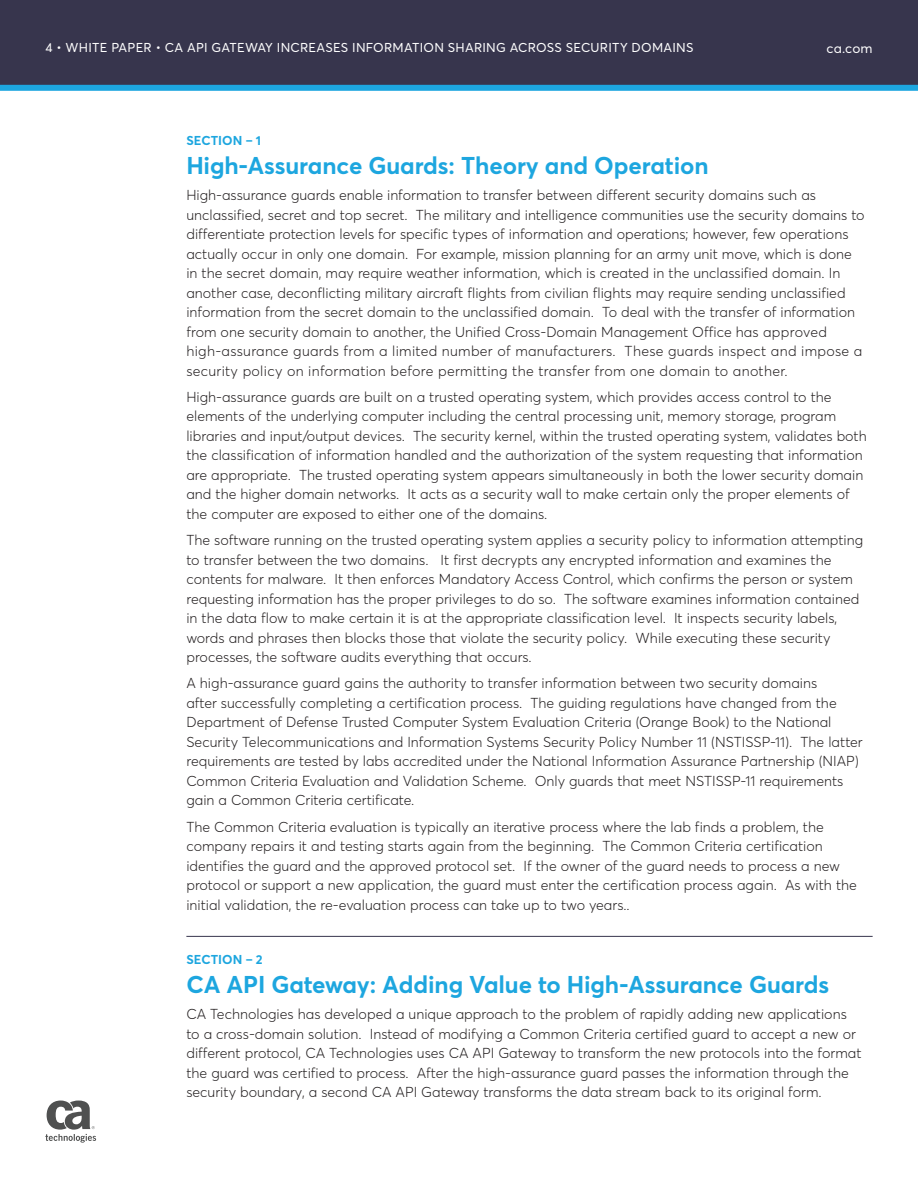
<style>
.page{position:relative;width:918px;height:1188px;background:#fff}
.page>*{position:absolute;margin:0;border:0;box-sizing:border-box;transform-origin:0 0}
.t1{font:700 24px "Averta";letter-spacing:-.005em;color:#1da6df}
.t2{font:300 14.25px/19.5px "Averta";color:#231f20}
.t3{font:13.5px "Averta";color:#fff}
.t4{font:12.75px "Averta";letter-spacing:.02em;color:#fff}
.t5{font:700 12.75px "Averta";letter-spacing:.005em;color:#1da6df}
</style>
<div class="page">
<svg style="left:0;top:0;width:918px;height:91px;background:#353c56"></svg>
<svg style="left:45px;top:1101px;width:51px;height:42px"></svg>
<hr style="left:186px;top:936px;width:687px;height:1px;background:#37354d">
<p class="t4" style="left:45px;top:40px;width:650px">4 • WHITE PAPER • CA API GATEWAY INCREASES INFORMATION SHARING ACROSS SECURITY DOMAINS</p>
<p class="t3" style="left:827px;top:40px;width:48px">ca.com</p>
<p class="t5" style="left:186px;top:132px;width:76px">SECTION – 1</p>
<h1 class="t1" style="left:186px;top:150px;width:524px">High-Assurance Guards: Theory and Operation</h1>
<p class="t2" style="left:186px;top:185px;width:680px">High-assurance guards enable information to transfer between different security domains such as unclassified, secret and top secret. The military and intelligence communities use the security domains to differentiate protection levels for specific types of information and operations; however, few operations actually occur in only one domain. For example, mission planning for an army unit move, which is done in the secret domain, may require weather information, which is created in the unclassified domain. In another case, deconflicting military aircraft flights from civilian flights may require sending unclassified information from the secret domain to the unclassified domain. To deal with the transfer of information from one security domain to another, the Unified Cross-Domain Management Office has approved high-assurance guards from a limited number of manufacturers. These guards inspect and impose a security policy on information before permitting the transfer from one domain to another.</p>
<p class="t2" style="left:186px;top:387px;width:682px">High-assurance guards are built on a trusted operating system, which provides access control to the elements of the underlying computer including the central processing unit, memory storage, program libraries and input/output devices. The security kernel, within the trusted operating system, validates both the classification of information handled and the authorization of the system requesting that information are appropriate. The trusted operating system appears simultaneously in both the lower security domain and the higher domain networks. It acts as a security wall to make certain only the proper elements of the computer are exposed to either one of the domains.</p>
<p class="t2" style="left:186px;top:530px;width:678px">The software running on the trusted operating system applies a security policy to information attempting to transfer between the two domains. It first decrypts any encrypted information and examines the contents for malware. It then enforces Mandatory Access Control, which confirms the person or system requesting information has the proper privileges to do so. The software examines information contained in the data flow to make certain it is at the appropriate classification level. It inspects security labels, words and phrases then blocks those that violate the security policy. While executing these security processes, the software audits everything that occurs.</p>
<p class="t2" style="left:186px;top:674px;width:678px">A high-assurance guard gains the authority to transfer information between two security domains<br>after successfully completing a certification process. The guiding regulations have changed from the Department of Defense Trusted Computer System Evaluation Criteria (Orange Book) to the National Security Telecommunications and Information Systems Security Policy Number 11 (NSTISSP-11). The latter requirements are tested by labs accredited under the National Information Assurance Partnership (NIAP)<br>Common Criteria Evaluation and Validation Scheme. Only guards that meet NSTISSP-11 requirements gain a Common Criteria certificate.</p>
<p class="t2" style="left:186px;top:817px;width:672px">The Common Criteria evaluation is typically an iterative process where the lab finds a problem, the company repairs it and testing starts again from the beginning. The Common Criteria certification identifies the guard and the approved protocol set. If the owner of the guard needs to process a new protocol or support a new application, the guard must enter the certification process again. As with the initial validation, the re-evaluation process can take up to two years..</p>
<p class="t5" style="left:186px;top:951px;width:78px">SECTION – 2</p>
<h1 class="t1" style="left:186px;top:969px;width:644px">CA API Gateway: Adding Value to High-Assurance Guards</h1>
<p class="t2" style="left:186px;top:1004px;width:677px">CA Technologies has developed a unique approach to the problem of rapidly adding new applications to a cross-domain solution. Instead of modifying a Common Criteria certified guard to accept a new or different protocol, CA Technologies uses CA API Gateway to transform the new protocols into the format the guard was certified to process. After the high-assurance guard passes the information through the security boundary, a second CA API Gateway transforms the data stream back to its original form.</p>
</div>
